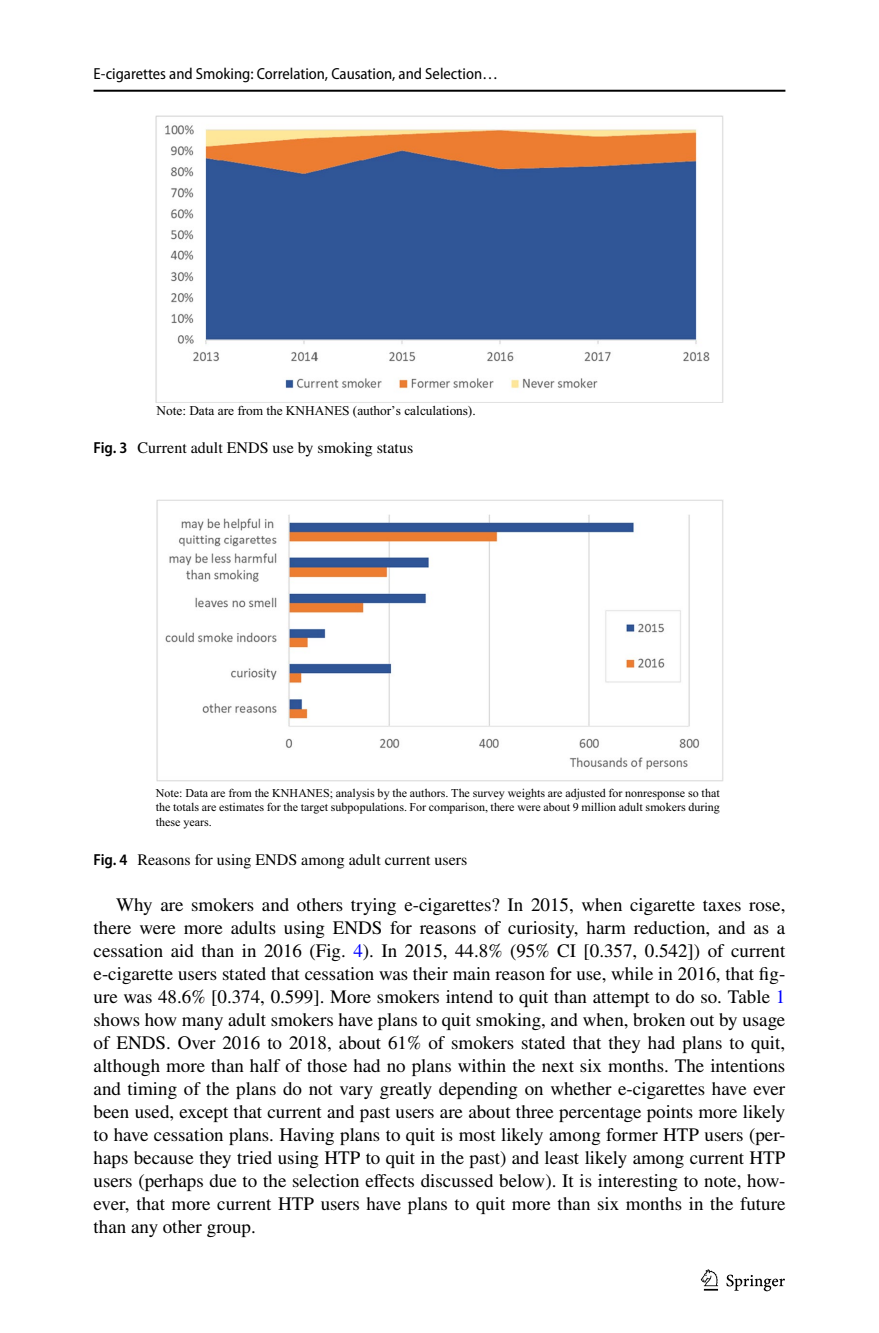
<style>
.page{position:relative;width:879px;height:1333px;background:#fff}
.page>*{position:absolute;margin:0;border:0;box-sizing:border-box;transform-origin:0 0}
.t1{font:19px/23px "STIX";color:#000;text-align:justify}
.t2{font:16px "STIX";color:#000}
.t3{font:16px "Myriad Pro Semi Cn 4";color:#000}
.t4{font:13.4px "Times New Roman PSMT2";color:#000}
.t5{font:12px/14.8px "Times New Roman 2";color:#000;text-align:justify}
.s1{font-family:"Myriad Pro";font-weight:600;font-stretch:semi-condensed}
.s2{color:#00f}
</style>
<div class="page">
<hr style="left:94px;top:90px;width:691px;height:2px;background:#000">
<svg style="left:701px;top:1269px;width:17px;height:21px"></svg>
<svg style="left:726px;top:1274px;width:59px;height:17px"></svg>
<img style="left:156px;top:116px;width:567px;height:287px">
<img style="left:156px;top:500px;width:567px;height:281px">
<p class="t3" style="left:94px;top:65px;width:406px">E‑cigarettes and Smoking: Correlation, Causation, and Selection…</p>
<p class="t4" style="left:156px;top:401px;width:321px">Note: Data are from the KNHANES (author’s calculations).</p>
<p class="t2" style="left:94px;top:437px;width:321px"><span class="s1">Fig. 3</span> Current adult ENDS use by smoking status</p>
<p class="t5" style="left:156px;top:786px;width:565px">Note: Data are from the KNHANES; analysis by the authors. The survey weights are adjusted for nonresponse so that the totals are estimates for the target subpopulations. For comparison, there were about 9 million adult smokers during these years.</p>
<p class="t2" style="left:94px;top:848px;width:375px"><span class="s1">Fig. 4</span> Reasons for using ENDS among adult current users</p>
<p class="t1" style="left:94px;top:894px;width:693px;text-indent:23px">Why are smokers and others trying e-cigarettes? In 2015, when cigarette taxes rose, there were more adults using ENDS for reasons of curiosity, harm reduction, and as a cessation aid than in 2016 (Fig. <span class="s2">4</span>). In 2015, 44.8% (95% CI [0.357, 0.542]) of current e-cigarette users stated that cessation was their main reason for use, while in 2016, that fig&shy;ure was 48.6% [0.374, 0.599]. More smokers intend to quit than attempt to do so. Table <span class="s2">1 </span>shows how many adult smokers have plans to quit smoking, and when, broken out by usage of ENDS. Over 2016 to 2018, about 61% of smokers stated that they had plans to quit, although more than half of those had no plans within the next six months. The intentions and timing of the plans do not vary greatly depending on whether e-cigarettes have ever been used, except that current and past users are about three percentage points more likely to have cessation plans. Having plans to quit is most likely among former HTP users (per&shy;haps because they tried using HTP to quit in the past) and least likely among current HTP users (perhaps due to the selection effects discussed below). It is interesting to note, how&shy;ever, that more current HTP users have plans to quit more than six months in the future than any other group.</p>
</div>
